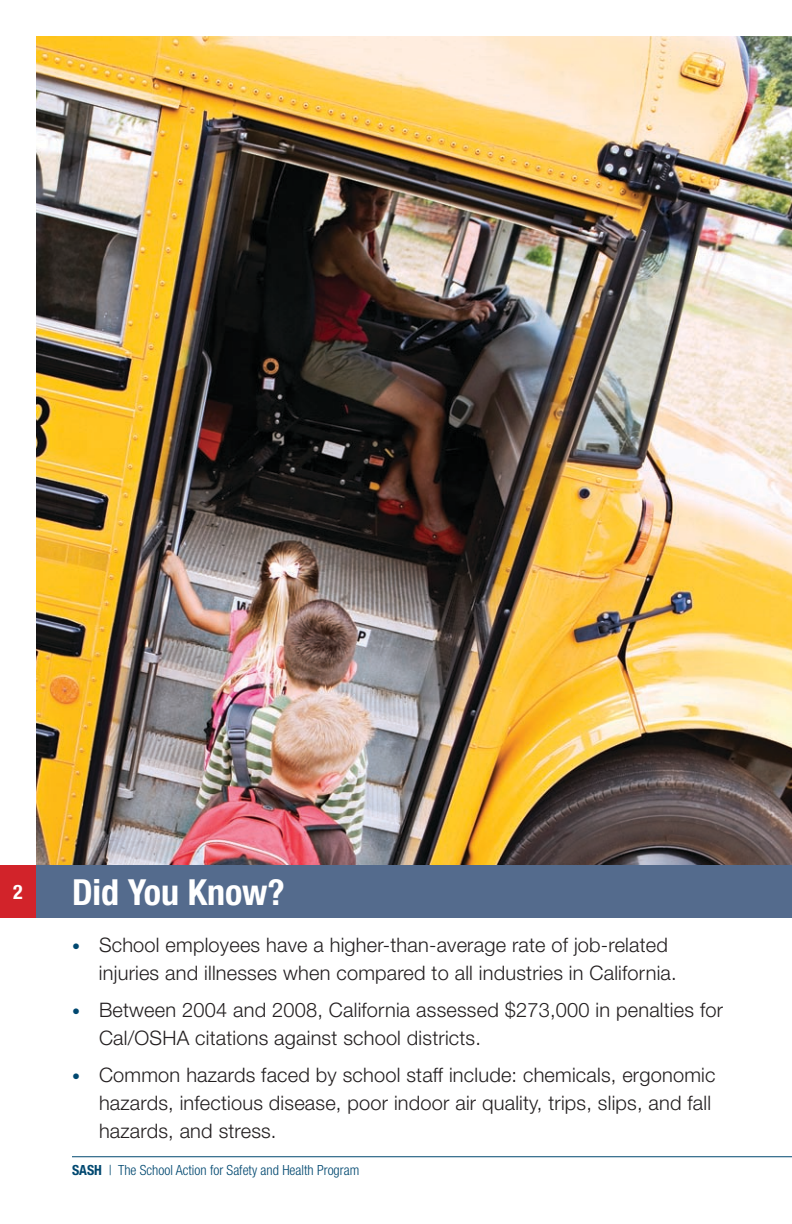
<style>
.page{position:relative;width:792px;height:1224px;background:#fff}
.page>*{position:absolute;margin:0;border:0;box-sizing:border-box;transform-origin:0 0}
.t1{font:700 condensed 36px "Helvetica Neue LT Std";color:#fff}
.t2{font:300 20px/28px "Helvetica Neue LT Std";letter-spacing:.01em;color:#231f20}
.t3{font:700 condensed 20px "Helvetica Neue LT Std";color:#fff}
.t4{font:300 condensed 14px "Helvetica Neue LT Std";color:#004870}
.s1{font-weight:400;font-stretch:condensed;font-size:16px;color:#004870}
.s2{font-weight:700}
</style>
<div class="page">
<img style="left:36px;top:36px;width:756px;height:829px">
<div style="left:0;top:865px;width:36px;height:53px;background:#d2232a"></div>
<div style="left:36px;top:865px;width:756px;height:53px;background:#546b8d"></div>
<hr style="left:72px;top:1156px;width:720px;height:1px;background:#004870">
<p class="t3" style="left:13px;top:880px;width:11px">2</p>
<h2 class="t1" style="left:72px;top:870px;width:214px">Did You Know?</h2>
<p class="t2" style="left:99px;top:930px;width:579px;text-indent:-27px"><span class="s1">•</span> School employees have a higher-than-average rate of job-related injuries and illnesses when compared to all industries in California.</p>
<p class="t2" style="left:99px;top:995px;width:626px;text-indent:-27px"><span class="s1">•</span> Between 2004 and 2008, California assessed $273,000 in penalties for<br>Cal/OSHA citations against school districts.</p>
<p class="t2" style="left:99px;top:1060px;width:618px;text-indent:-27px"><span class="s1">•</span> Common hazards faced by school staff include: chemicals, ergonomic hazards, infectious disease, poor indoor air quality, trips, slips, and fall hazards, and stress.</p>
<p class="t4" style="left:72px;top:1162px;width:289px"><span class="s2">SASH</span> | The School Action for Safety and Health Program</p>
</div>
